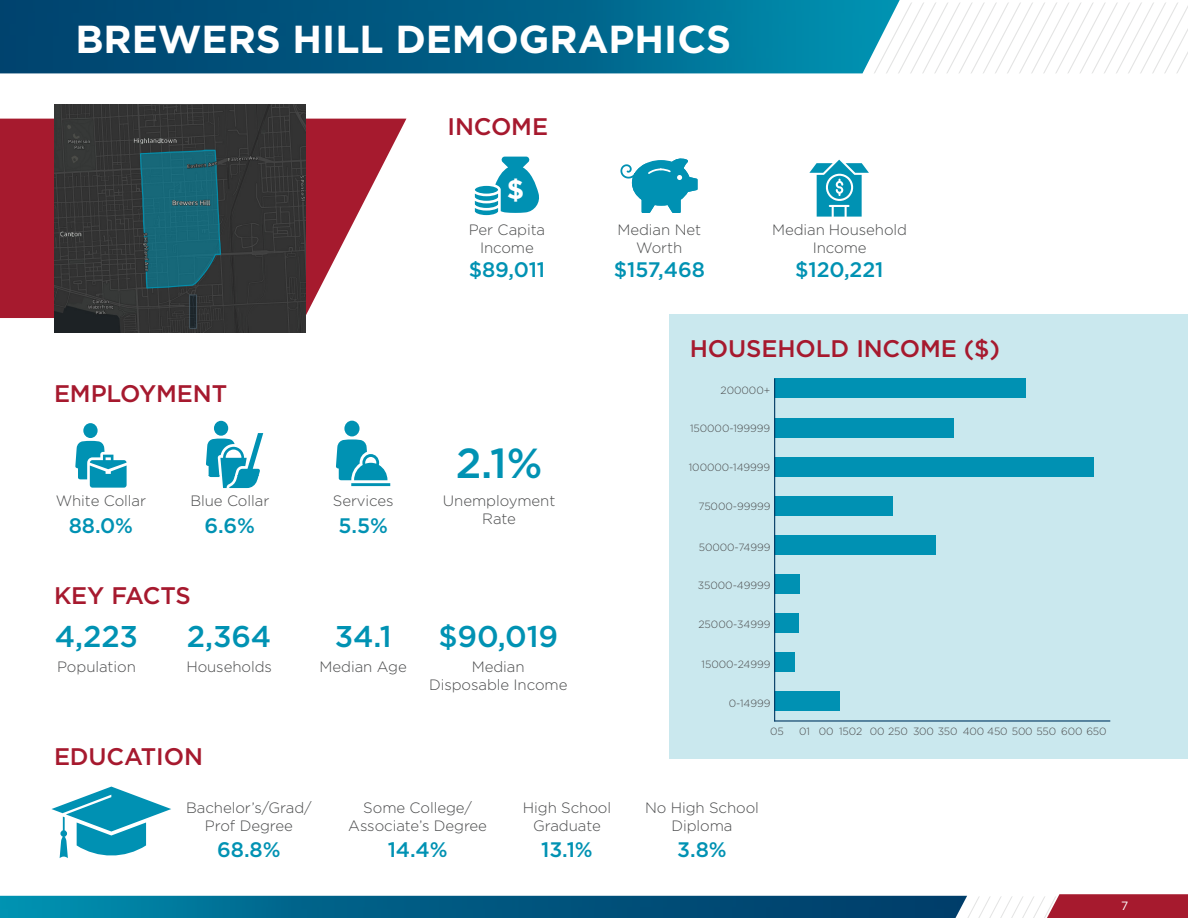
<style>
.page{position:relative;width:1188px;height:918px;background:#fff}
.page>*{position:absolute;margin:0;border:0;box-sizing:border-box;transform-origin:0 0}
.t1{font:500 42px "Gotham";color:#0092b3}
.t2{font:700 39px "Gotham";color:#fff}
.t3{font:500 30px "Gotham";letter-spacing:-.005em;color:#0092b3}
.t4{font:700 27px "Gotham";color:#fff}
.t5{font:500 24px "Gotham";letter-spacing:-.005em;color:#a6192e}
.t6{font:500 21px "Gotham";letter-spacing:-.005em;color:#0092b3}
.t7{font:300 15px/18px "Gotham";letter-spacing:-.005em;color:#4b4c4d;text-align:center}
.t8{font:12px "Gotham";color:#fff}
.t9{font:300 10.5px "Gotham";letter-spacing:-.005em;color:#4b4c4d}
</style>
<div class="page">
<div style="left:670px;top:314px;width:518px;height:445px;background:#cae8ee"></div>
<svg style="left:949px;top:894px;width:239px;height:24px"></svg>
<img style="left:0;top:896px;width:967px;height:22px">
<svg style="left:900px;top:2px;width:288px;height:71px"></svg>
<img style="left:0;top:0;width:900px;height:73px">
<div style="left:83px;top:423px;width:15px;height:15px;background:#0092b3;border-radius:50%"></div>
<svg style="left:75px;top:441px;width:52px;height:47px"></svg>
<div style="left:344px;top:421px;width:16px;height:15px;background:#0092b3;border-radius:50%"></div>
<svg style="left:336px;top:439px;width:54px;height:47px"></svg>
<div style="left:214px;top:421px;width:14px;height:15px;background:#0091b3;border-radius:50%"></div>
<svg style="left:206px;top:433px;width:57px;height:55px"></svg>
<svg style="left:51px;top:787px;width:120px;height:71px"></svg>
<svg style="left:475px;top:157px;width:64px;height:58px"></svg>
<svg style="left:620px;top:158px;width:78px;height:55px"></svg>
<svg style="left:809px;top:160px;width:60px;height:57px"></svg>
<div style="left:774px;top:692px;width:65px;height:19px;background:#0091b3"></div>
<div style="left:774px;top:652px;width:21px;height:20px;background:#0091b3"></div>
<div style="left:774px;top:613px;width:25px;height:20px;background:#0091b3"></div>
<div style="left:774px;top:574px;width:26px;height:20px;background:#0091b3"></div>
<div style="left:774px;top:535px;width:162px;height:20px;background:#0091b3"></div>
<div style="left:774px;top:496px;width:119px;height:20px;background:#0091b3"></div>
<div style="left:774px;top:457px;width:320px;height:19px;background:#0091b3"></div>
<div style="left:774px;top:418px;width:180px;height:19px;background:#0091b3"></div>
<div style="left:774px;top:379px;width:251px;height:19px;background:#0091b3"></div>
<hr style="left:774px;top:720px;width:336px;height:2px;background:#003863">
<hr style="left:774px;top:379px;width:1px;height:343px;background:#003863">
<svg style="left:0;top:119px;width:406px;height:199px;fill:#a61a2e"></svg>
<img style="left:54px;top:105px;width:251px;height:227px">
<p class="t2" style="left:75px;top:14px;width:657px">BREWERS HILL DEMOGRAPHICS</p>
<p class="t5" style="left:448px;top:111px;width:102px">INCOME</p>
<p class="t4" style="left:507px;top:171px;width:19px">$</p>
<p class="t7" style="left:469px;top:220px;width:78px">Per Capita<br>Income</p>
<p class="t6" style="left:469px;top:256px;width:78px">$89,011</p>
<p class="t7" style="left:618px;top:220px;width:85px">Median Net<br>Worth</p>
<p class="t6" style="left:614px;top:256px;width:93px">$157,468</p>
<p class="t7" style="left:772px;top:220px;width:136px">Median Household<br>Income</p>
<p class="t6" style="left:795px;top:256px;width:90px">$120,221</p>
<p class="t5" style="left:54px;top:378px;width:175px">EMPLOYMENT</p>
<p class="t7" style="left:56px;top:492px;width:92px">White Collar</p>
<p class="t6" style="left:69px;top:511px;width:66px">88.0%</p>
<p class="t7" style="left:190px;top:492px;width:80px">Blue Collar</p>
<p class="t6" style="left:204px;top:511px;width:52px">6.6%</p>
<p class="t5" style="left:54px;top:580px;width:138px">KEY FACTS</p>
<p class="t3" style="left:55px;top:617px;width:85px">4,223</p>
<p class="t7" style="left:57px;top:657px;width:80px">Population</p>
<p class="t3" style="left:187px;top:617px;width:86px">2,364</p>
<p class="t7" style="left:186px;top:657px;width:87px">Households</p>
<p class="t7" style="left:333px;top:492px;width:62px">Services</p>
<p class="t6" style="left:339px;top:511px;width:51px">5.5%</p>
<p class="t1" style="left:456px;top:436px;width:88px">2.1%</p>
<p class="t7" style="left:443px;top:492px;width:114px">Unemployment<br>Rate</p>
<p class="t3" style="left:335px;top:617px;width:59px">34.1</p>
<p class="t7" style="left:320px;top:657px;width:89px">Median Age</p>
<p class="t3" style="left:438px;top:617px;width:121px">$90,019</p>
<p class="t7" style="left:429px;top:657px;width:140px">Median<br>Disposable Income</p>
<p class="t5" style="left:54px;top:741px;width:151px">EDUCATION</p>
<p class="t7" style="left:186px;top:798px;width:127px">Bachelor’s/Grad/<br>Prof Degree</p>
<p class="t6" style="left:217px;top:836px;width:65px">68.8%</p>
<p class="t7" style="left:348px;top:798px;width:140px">Some College/<br>Associate’s Degree</p>
<p class="t6" style="left:388px;top:836px;width:62px">14.4%</p>
<p class="t7" style="left:523px;top:798px;width:90px">High School<br>Graduate</p>
<p class="t6" style="left:541px;top:836px;width:53px">13.1%</p>
<p class="t5" style="left:690px;top:333px;width:312px">HOUSEHOLD INCOME ($)</p>
<p class="t9" style="left:721px;top:384px;width:51px">200000+</p>
<p class="t9" style="left:690px;top:422px;width:82px">150000-199999</p>
<p class="t9" style="left:689px;top:461px;width:83px">100000-149999</p>
<p class="t9" style="left:698px;top:499px;width:74px">75000-99999</p>
<p class="t9" style="left:699px;top:541px;width:73px">50000-74999</p>
<p class="t9" style="left:698px;top:578px;width:74px">35000-49999</p>
<p class="t9" style="left:699px;top:618px;width:74px">25000-34999</p>
<p class="t9" style="left:702px;top:658px;width:70px">15000-24999</p>
<p class="t9" style="left:729px;top:696px;width:43px">0-14999</p>
<p class="t9" style="left:770px;top:724px;width:15px">05</p>
<p class="t9" style="left:799px;top:724px;width:309px">01 00 1502 00 250 300 350 400 450 500 550 600 650</p>
<p class="t7" style="left:645px;top:798px;width:115px">No High School<br>Diploma</p>
<p class="t6" style="left:677px;top:836px;width:51px">3.8%</p>
<p class="t8" style="left:1121px;top:898px;width:9px">7</p>
</div>
